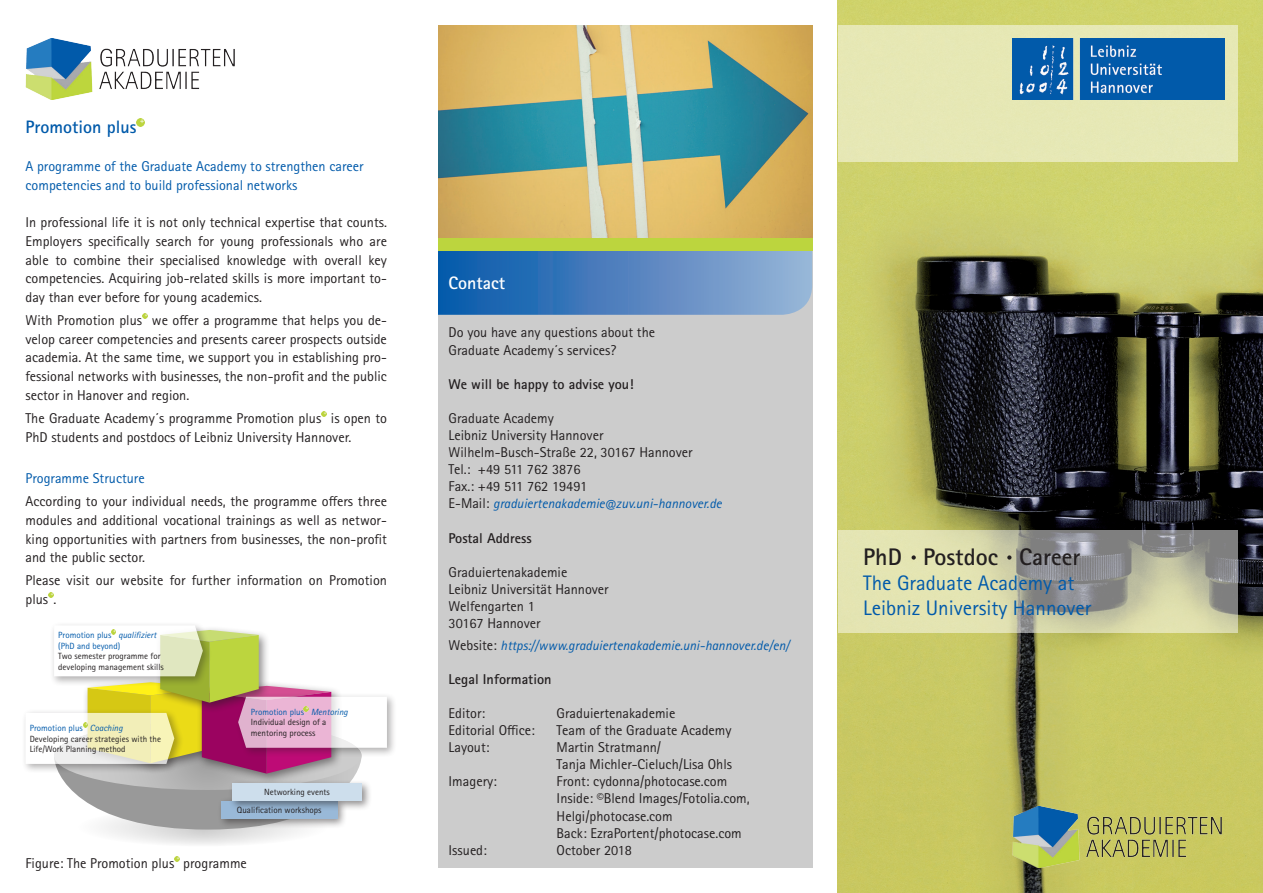
<style>
.page{position:relative;width:1263px;height:893px;background:#fff}
.page>*{position:absolute;margin:0;border:0;box-sizing:border-box;transform-origin:0 0}
.t1{font:700 24px "Rotis Sans Serif Std";color:#231f20}
.t2{font:21px/25.2px "Rotis Sans Serif Std";color:#015aaa}
.t3{font:700 18px "Rotis Sans Serif Std";color:#015aaa}
.t4{font:700 18px "Rotis Sans Serif Std";color:#fff}
.t5{font:14.25px/18.8px "Rotis Sans Serif Std";color:#231f20}
.t6{font:14.25px/18.8px "Rotis Sans Serif Std";color:#015aaa}
.t7{font:700 14.25px "Rotis Sans Serif Std";color:#231f20}
.t8{font:italic 13.5px "Rotis Sans Serif Std";color:#015aaa}
.t9{font:9px/10.8px "Rotis Sans Serif Std";color:#231f20}
.t10{font:9px/10.8px "Rotis Sans Serif Std";color:#015aaa}
.s1{font-style:italic}
.s2{color:#015aaa}
.s3{font-style:italic;color:#015aaa}
.s4{font-style:normal;font-size:14.25px;color:#231f20}
</style>
<div class="page">
<img style="left:438px;top:26px;width:374px;height:212px">
<img style="left:838px;top:0;width:425px;height:893px">
<div style="left:438px;top:238px;width:374px;height:13px;background:#bcd53e"></div>
<svg style="left:838px;top:530px;width:399px;height:103px;background:#bfbfa2"></svg>
<div style="left:438px;top:251px;width:374px;height:616px;background:#ccc"></div>
<svg style="left:438px;top:251px;width:374px;height:64px;background:#5084bf"></svg>
<svg style="left:78px;top:808px;width:249px;height:39px"></svg>
<div style="left:234px;top:692px;width:163px;height:66px;background:#231f20;opacity:.5"></div>
<div style="left:50px;top:621px;width:163px;height:65px;background:#f9f9f9"></div>
<div style="left:21px;top:708px;width:163px;height:66px;background:#f9f9f9"></div>
<svg style="left:26px;top:626px;width:361px;height:204px"></svg>
<svg style="left:142px;top:313px;width:5px;height:6px"></svg>
<svg style="left:321px;top:411px;width:6px;height:5px"></svg>
<svg style="left:48px;top:592px;width:6px;height:6px"></svg>
<svg style="left:174px;top:856px;width:6px;height:5px"></svg>
<svg style="left:136px;top:118px;width:9px;height:8px"></svg>
<div style="left:838px;top:26px;width:399px;height:136px;background:#e6e8b5"></div>
<img style="left:1012px;top:806px;width:233px;height:61px">
<img style="left:26px;top:38px;width:209px;height:62px">
<img style="left:1012px;top:38px;width:213px;height:62px">
<svg style="left:911px;top:555px;width:5px;height:5px"></svg>
<svg style="left:1007px;top:555px;width:4px;height:5px"></svg>
<p class="t3" style="left:26px;top:116px;width:112px">Promotion plus</p>
<p class="t6" style="left:26px;top:157px;width:340px">A programme of the Graduate Academy to strengthen career competencies and to build professional networks</p>
<p class="t5" style="left:26px;top:213px;width:363px;text-align:justify">In professional life it is not only technical expertise that counts.<br>Employers specifically search for young professionals who are able to combine their specialised knowledge with overall key competencies. Acquiring job-related skills is more important to&shy;day than ever before for young academics.</p>
<p class="t5" style="left:26px;top:311px;width:363px;text-align:justify">With Promotion plus we offer a programme that helps you de&shy;velop career competencies and presents career prospects outside academia. At the same time, we support you in establishing pro&shy;fessional networks with businesses, the non-profit and the public sector in Hanover and region.</p>
<p class="t5" style="left:26px;top:409px;width:363px">The Graduate Academy´s programme Promotion plus is open to<br>PhD students and postdocs of Leibniz University Hannover.</p>
<p class="t6" style="left:26px;top:469px;width:121px">Programme Structure</p>
<p class="t5" style="left:26px;top:492px;width:363px;text-align:justify">According to your individual needs, the programme offers three modules and additional vocational trainings as well as networ&shy;king opportunities with partners from businesses, the non-profit and the public sector.</p>
<p class="t5" style="left:26px;top:571px;width:363px">Please visit our website for further information on Promotion plus .</p>
<p class="t10" style="left:58px;top:629px;width:100px">Promotion plus <span class="s1">qualifiziert </span>(PhD and beyond)</p>
<p class="t9" style="left:58px;top:651px;width:107px">Two semester programme for developing management skills</p>
<p class="t9" style="left:30px;top:722px;width:133px"><span class="s2">Promotion plus</span> <span class="s3">Coaching<br></span>Developing career strategies with the<br>Life/Work Planning method</p>
<p class="t9" style="left:251px;top:706px;width:98px"><span class="s2">Promotion plus</span> <span class="s3">Mentoring<br></span>Individual design of a mentoring process</p>
<p class="t9" style="left:264px;top:787px;width:67px">Networking events</p>
<p class="t9" style="left:237px;top:805px;width:86px">Qualification workshops</p>
<p class="t5" style="left:26px;top:854px;width:223px">Figure: The Promotion plus programme</p>
<p class="t4" style="left:449px;top:272px;width:58px">Contact</p>
<p class="t5" style="left:449px;top:324px;width:208px;line-height:17.1px">Do you have any questions about the<br>Graduate Academy´s services?</p>
<p class="t7" style="left:449px;top:375px;width:186px">We will be happy to advise you!</p>
<p class="t5" style="left:449px;top:410px;width:246px;line-height:17.1px">Graduate Academy<br>Leibniz University Hannover<br>Wilhelm-Busch-Straße 22, 30167 Hannover<br>Tel.: +49 511 762 3876<br>Fax.: +49 511 762 19491</p>
<p class="t8" style="left:449px;top:496px;width:275px"><span class="s4">E-Mail:</span> graduiertenakademie@zuv.uni-hannover.de</p>
<p class="t7" style="left:449px;top:529px;width:85px">Postal Address</p>
<p class="t5" style="left:449px;top:564px;width:162px;line-height:17.1px">Graduiertenakademie<br>Leibniz Universität Hannover<br>Welfengarten 1<br>30167 Hannover</p>
<p class="t8" style="left:449px;top:637px;width:342px"><span class="s4">Website:</span> https://www.graduiertenakademie.uni-hannover.de/en/</p>
<p class="t7" style="left:449px;top:670px;width:104px">Legal Information</p>
<p class="t5" style="left:449px;top:704px;width:38px">Editor:</p>
<p class="t5" style="left:557px;top:704px;width:120px">Graduiertenakademie</p>
<p class="t5" style="left:449px;top:721px;width:88px">Editorial Office:</p>
<p class="t5" style="left:557px;top:721px;width:176px">Team of the Graduate Academy</p>
<p class="t5" style="left:449px;top:738px;width:42px">Layout:</p>
<p class="t5" style="left:557px;top:739px;width:177px;line-height:17.1px">Martin Stratmann/<br>Tanja Michler-Cieluch/Lisa Ohls</p>
<p class="t5" style="left:449px;top:772px;width:50px">Imagery:</p>
<p class="t5" style="left:557px;top:773px;width:195px;line-height:17.1px">Front: cydonna/photocase.com<br>Inside: ©Blend Images/Fotolia.com,<br>Helgi/photocase.com<br>Back: EzraPortent/photocase.com</p>
<p class="t5" style="left:449px;top:841px;width:40px">Issued:</p>
<p class="t5" style="left:557px;top:841px;width:77px">October 2018</p>
<h1 class="t1" style="left:863px;top:541px;width:219px">PhD Postdoc Career</h1>
<h2 class="t2" style="left:863px;top:570px;width:230px">The Graduate Academy at<br>Leibniz University Hannover</h2>
</div>
